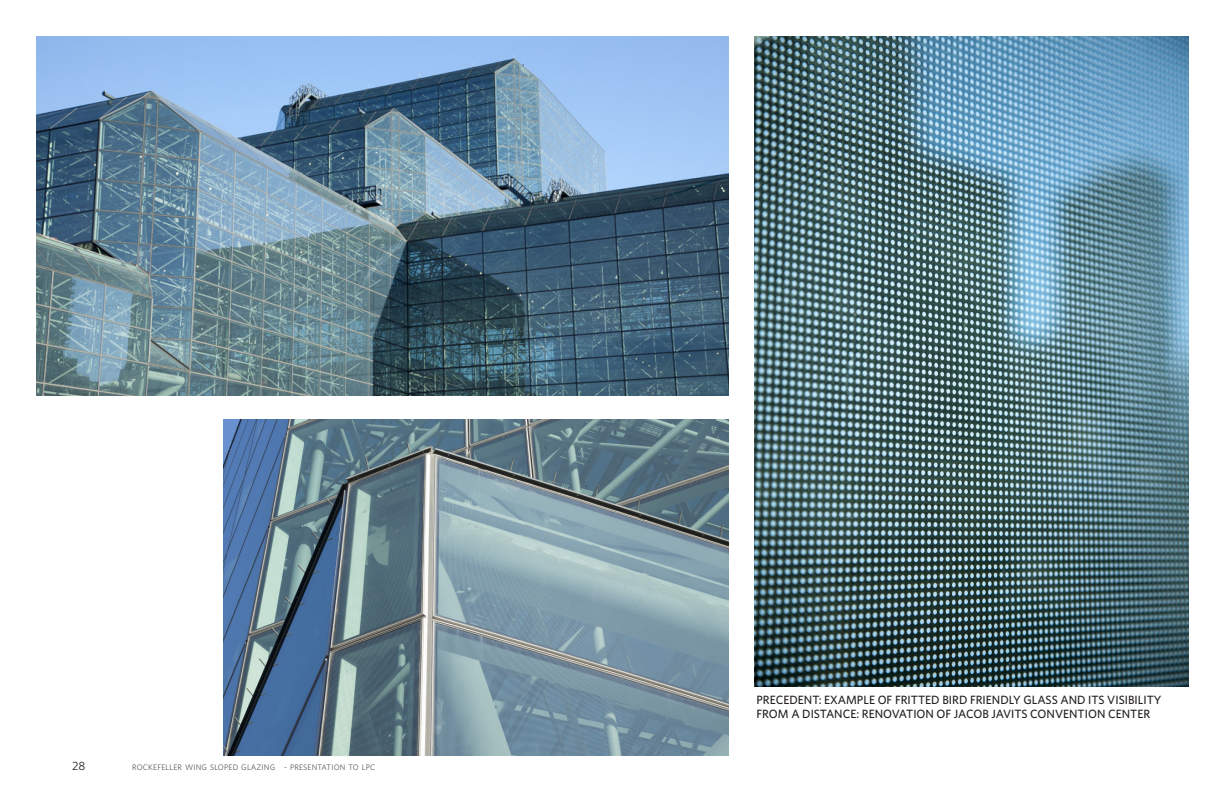
<style>
.page{position:relative;width:1224px;height:792px;background:#fff}
.page>*{position:absolute;margin:0;border:0;box-sizing:border-box;transform-origin:0 0}
.t1{font:500 12px/14.4px "Whitney";color:#231f20}
.t2{font:12px "Whitney";color:#231f20}
.t3{font:8px "Whitney";letter-spacing:.02em;color:#57585a}
</style>
<div class="page">
<img style="left:36px;top:36px;width:693px;height:360px">
<img style="left:223px;top:419px;width:506px;height:337px">
<img style="left:754px;top:36px;width:434px;height:651px">
<p class="t2" style="left:72px;top:757px;width:15px">28</p>
<p class="t3" style="left:132px;top:761px;width:245px">ROCKEFELLER WING SLOPED GLAZING - PRESENTATION TO LPC</p>
<p class="t1" style="left:756px;top:692px;width:407px">PRECEDENT: EXAMPLE OF FRITTED BIRD FRIENDLY GLASS AND ITS VISIBILITY<br>FROM A DISTANCE: RENOVATION OF JACOB JAVITS CONVENTION CENTER</p>
</div>
